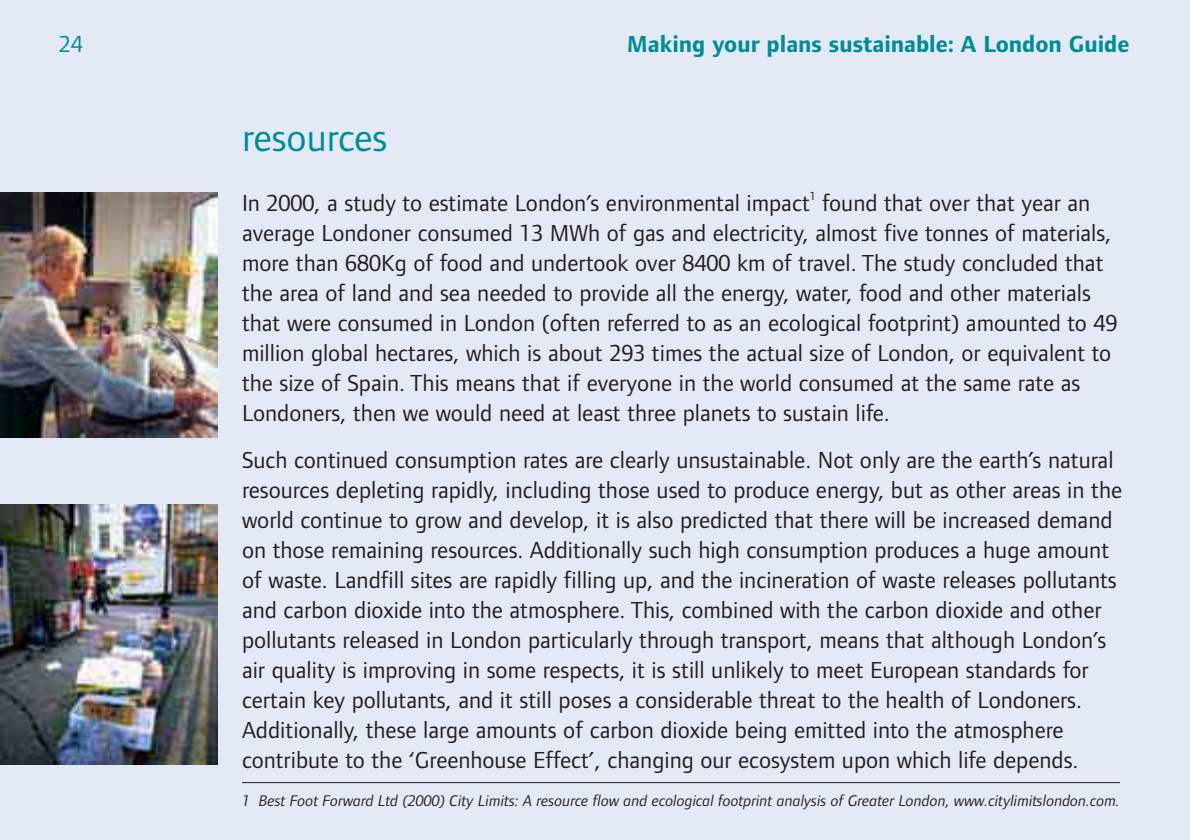
<style>
.page{position:relative;width:1190px;height:840px;background:#e3eaf6}
.page>*{position:absolute;margin:0;border:0;box-sizing:border-box;transform-origin:0 0}
.t1{font:40px "Foundry Form Sans";color:#008c99}
.t2{font:24px/30px "Foundry Form Sans";color:#231f20}
.t3{font:700 24px "Foundry Form Sans";color:#008c99}
.t4{font:24px "Foundry Form Sans";color:#008c99}
.t5{font:italic 16px "Foundry Form Sans";color:#231f20}
</style>
<div class="page">
<img style="left:0;top:505px;width:217px;height:259px">
<hr style="left:242px;top:782px;width:878px;height:1px;background:#231f20">
<img style="left:0;top:193px;width:217px;height:244px">
<p class="t4" style="left:59px;top:35px;width:25px">24</p>
<p class="t3" style="left:627px;top:35px;width:504px">Making your plans sustainable: A London Guide</p>
<h1 class="t1" style="left:242px;top:123px;width:147px">resources</h1>
<p class="t2" style="left:242px;top:190px;width:877px">In 2000, a study to estimate London’s environmental impact<sup>1</sup> found that over that year an average Londoner consumed 13 MWh of gas and electricity, almost five tonnes of materials, more than 680Kg of food and undertook over 8400 km of travel. The study concluded that the area of land and sea needed to provide all the energy, water, food and other materials that were consumed in London (often referred to as an ecological footprint) amounted to 49 million global hectares, which is about 293 times the actual size of London, or equivalent to the size of Spain. This means that if everyone in the world consumed at the same rate as Londoners, then we would need at least three planets to sustain life.</p>
<p class="t2" style="left:242px;top:447px;width:882px">Such continued consumption rates are clearly unsustainable. Not only are the earth’s natural resources depleting rapidly, including those used to produce energy, but as other areas in the world continue to grow and develop, it is also predicted that there will be increased demand on those remaining resources. Additionally such high consumption produces a huge amount of waste. Landfill sites are rapidly filling up, and the incineration of waste releases pollutants and carbon dioxide into the atmosphere. This, combined with the carbon dioxide and other pollutants released in London particularly through transport, means that although London’s air quality is improving in some respects, it is still unlikely to meet European standards for certain key pollutants, and it still poses a considerable threat to the health of Londoners.<br>Additionally, these large amounts of carbon dioxide being emitted into the atmosphere contribute to the ‘Greenhouse Effect’, changing our ecosystem upon which life depends.</p>
<p class="t5" style="left:242px;top:794px;width:879px">1 Best Foot Forward Ltd (2000) City Limits: A resource flow and ecological footprint analysis of Greater London, www.citylimitslondon.com.</p>
</div>
